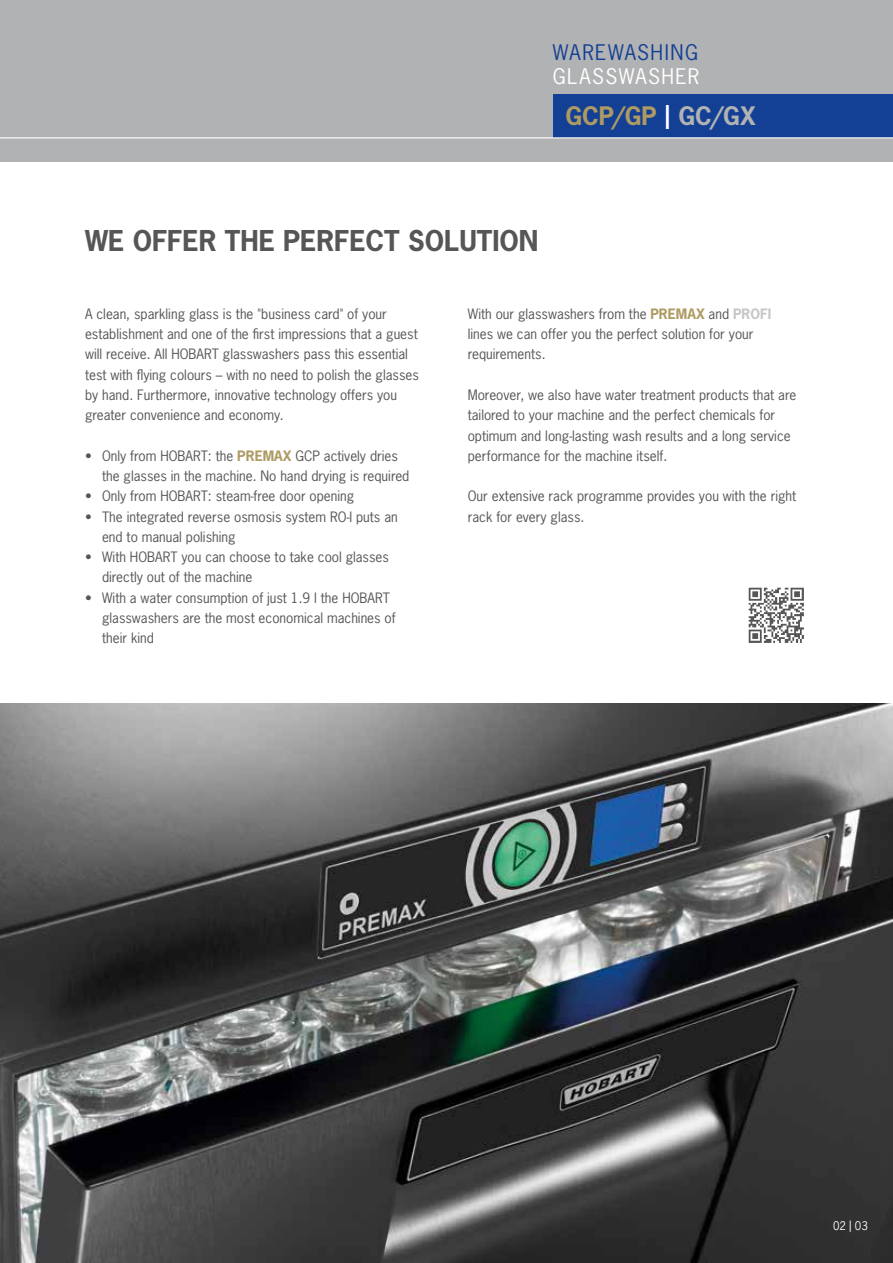
<style>
.page{position:relative;width:893px;height:1263px;background:#fff}
.page>*{position:absolute;margin:0;border:0;box-sizing:border-box;transform-origin:0 0}
.t1{font:700 27px "News Gothic";color:#565656}
.t2{font:700 24px "News Gothic";color:#ae9a63}
.t3{font:20.25px "News Gothic";letter-spacing:.07em;color:#134094}
.t4{font:20.25px "News Gothic";letter-spacing:.065em;color:#fff}
.t5{font:13.5px/20.2px "News Gothic";color:#565656}
.t6{font:11.25px "News Gothic";color:#fff}
.s1{color:#fff}
.s2{color:#b1b2b3}
.s3{font-weight:700;color:#ae9a63}
.s4{font-weight:700;color:#c5c6c6}
</style>
<div class="page">
<img style="left:748px;top:587px;width:56px;height:56px">
<img style="left:0;top:704px;width:893px;height:559px">
<div style="left:0;top:0;width:893px;height:162px;background:#b1b2b3"></div>
<div style="left:553px;top:94px;width:340px;height:43px;background:#134094"></div>
<hr style="left:0;top:137px;width:893px;height:1px;background:#fff">
<h3 class="t3" style="left:553px;top:39px;width:147px">WAREWASHING</h3>
<h3 class="t4" style="left:553px;top:64px;width:148px">GLASSWASHER</h3>
<h2 class="t2" style="left:566px;top:100px;width:192px">GCP/GP <span class="s1">|</span> <span class="s2">GC/GX</span></h2>
<h1 class="t1" style="left:85px;top:223px;width:455px">WE OFFER THE PERFECT SOLUTION</h1>
<p class="t5" style="left:85px;top:304px;width:335px">A clean, sparkling glass is the "business card" of your establishment and one of the first impressions that a guest will receive. All HOBART glasswashers pass this essential test with flying colours – with no need to polish the glasses by hand. Furthermore, innovative technology offers you greater convenience and economy.</p>
<p class="t5" style="left:102px;top:445px;width:309px;text-indent:-17px">• Only from HOBART: the <span class="s3">PREMAX</span> GCP actively dries the glasses in the machine. No hand drying is required</p>
<p class="t5" style="left:85px;top:486px;width:271px">• Only from HOBART: steam-free door opening</p>
<p class="t5" style="left:102px;top:506px;width:297px;text-indent:-17px">• The integrated reverse osmosis system RO-I puts an end to manual polishing</p>
<p class="t5" style="left:102px;top:547px;width:288px;text-indent:-17px">• With HOBART you can choose to take cool glasses directly out of the machine</p>
<p class="t5" style="left:102px;top:587px;width:295px;text-indent:-17px">• With a water consumption of just 1.9 l the HOBART glasswashers are the most economical machines of their kind</p>
<p class="t5" style="left:468px;top:304px;width:305px">With our glasswashers from the <span class="s3">PREMAX</span> and <span class="s4">PROFI </span>lines we can offer you the perfect solution for your requirements.</p>
<p class="t5" style="left:468px;top:385px;width:330px">Moreover, we also have water treatment products that are tailored to your machine and the perfect chemicals for optimum and long-lasting wash results and a long service performance for the machine itself.</p>
<p class="t5" style="left:468px;top:486px;width:330px">Our extensive rack programme provides you with the right rack for every glass.</p>
<p class="t6" style="left:833px;top:1219px;width:36px">02 | 03</p>
</div>
